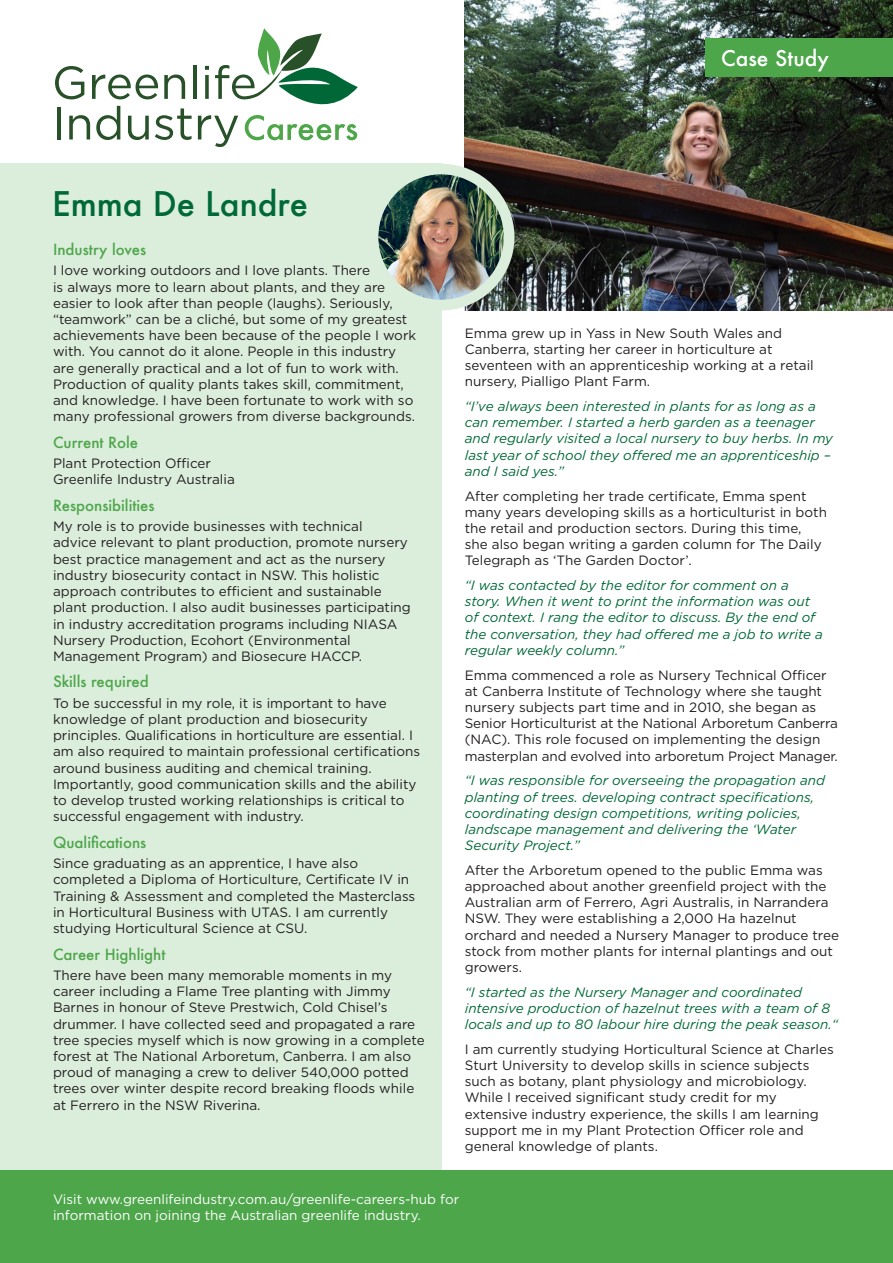
<style>
.page{position:relative;width:893px;height:1263px;background:#fff}
.page>*{position:absolute;margin:0;border:0;box-sizing:border-box;transform-origin:0 0}
.t1{font:500 33px "Futura";color:#006938}
.t2{font:500 21px "Futura";color:#fff}
.t3{font:500 15px "Futura";color:#4da64a}
.t4{font:13.5px/16.2px "Gotham";color:#231f20}
.special_p{font:italic 13.5px/16.2px "Gotham";color:#006938}
.Footer_p{font:13.5px/16.2px "Gotham";color:#fff}
</style>
<div class="page">
<div style="left:0;top:164px;width:441px;height:1099px;background:#dbeddb"></div>
<svg style="left:55px;top:66px;width:29px;height:33px"></svg>
<svg style="left:92px;top:74px;width:66px;height:25px"></svg>
<svg style="left:164px;top:75px;width:21px;height:24px"></svg>
<hr style="left:193px;top:65px;width:4px;height:34px;background:#295129">
<hr style="left:57px;top:107px;width:3px;height:32px;background:#295129">
<svg style="left:69px;top:115px;width:21px;height:24px"></svg>
<svg style="left:96px;top:106px;width:24px;height:34px"></svg>
<svg style="left:128px;top:116px;width:21px;height:24px"></svg>
<svg style="left:155px;top:108px;width:37px;height:32px"></svg>
<svg style="left:198px;top:28px;width:160px;height:119px"></svg>
<img style="left:465px;top:0;width:428px;height:310px">
<div style="left:706px;top:38px;width:187px;height:39px;background:#4da64a"></div>
<div style="left:0;top:1170px;width:893px;height:93px;background:#4da64a"></div>
<div style="left:368px;top:164px;width:146px;height:146px;background:#dbeddb;border-radius:50%"></div>
<img style="left:378px;top:174px;width:126px;height:126px;border-radius:63px">
<p class="t2" style="left:721px;top:44px;width:109px">Case Study</p>
<p class="t1" style="left:52px;top:181px;width:257px">Emma De Landre</p>
<p class="t3" style="left:53px;top:239px;width:95px">Industry loves</p>
<p class="t4" style="left:53px;top:262px;width:365px">I love working outdoors and I love plants. There<br>is always more to learn about plants, and they are easier to look after than people (laughs). Seriously, “teamwork” can be a cliché, but some of my greatest achievements have been because of the people I work with. You cannot do it alone. People in this industry are generally practical and a lot of fun to work with.<br>Production of quality plants takes skill, commitment, and knowledge. I have been fortunate to work with so many professional growers from diverse backgrounds.</p>
<p class="t3" style="left:53px;top:432px;width:87px">Current Role</p>
<p class="t4" style="left:53px;top:455px;width:183px">Plant Protection Officer<br>Greenlife Industry Australia</p>
<p class="t3" style="left:53px;top:495px;width:103px">Responsibilities</p>
<p class="t4" style="left:53px;top:518px;width:359px">My role is to provide businesses with technical<br>advice relevant to plant production, promote nursery best practice management and act as the nursery industry biosecurity contact in NSW. This holistic approach contributes to efficient and sustainable plant production. I also audit businesses participating in industry accreditation programs including NIASA Nursery Production, Ecohort (Environmental Management Program) and Biosecure HACCP.</p>
<p class="t3" style="left:53px;top:671px;width:97px">Skills required</p>
<p class="t4" style="left:53px;top:695px;width:369px">To be successful in my role, it is important to have knowledge of plant production and biosecurity principles. Qualifications in horticulture are essential. I am also required to maintain professional certifications around business auditing and chemical training.<br>Importantly, good communication skills and the ability to develop trusted working relationships is critical to successful engagement with industry.</p>
<p class="t3" style="left:53px;top:832px;width:95px">Qualifications</p>
<p class="t4" style="left:53px;top:855px;width:364px">Since graduating as an apprentice, I have also completed a Diploma of Horticulture, Certificate IV in Training &amp; Assessment and completed the Masterclass in Horticultural Business with UTAS. I am currently studying Horticultural Science at CSU.</p>
<p class="t3" style="left:53px;top:944px;width:114px">Career Highlight</p>
<p class="t4" style="left:53px;top:967px;width:373px">There have been many memorable moments in my career including a Flame Tree planting with Jimmy Barnes in honour of Steve Prestwich, Cold Chisel’s drummer. I have collected seed and propagated a rare tree species myself which is now growing in a complete forest at The National Arboretum, Canberra. I am also proud of managing a crew to deliver 540,000 potted trees over winter despite record breaking floods while at Ferrero in the NSW Riverina.</p>
<p class="t4" style="left:465px;top:325px;width:350px">Emma grew up in Yass in New South Wales and Canberra, starting her career in horticulture at seventeen with an apprenticeship working at a retail nursery, Pialligo Plant Farm.</p>
<p class="special_p" style="left:465px;top:398px;width:370px">“I’ve always been interested in plants for as long as a can remember. I started a herb garden as a teenager and regularly visited a local nursery to buy herbs. In my last year of school they offered me an apprenticeship – and I said yes.”</p>
<p class="t4" style="left:465px;top:487px;width:364px">After completing her trade certificate, Emma spent many years developing skills as a horticulturist in both the retail and production sectors. During this time, she also began writing a garden column for The Daily Telegraph as ‘The Garden Doctor’.</p>
<p class="special_p" style="left:465px;top:577px;width:360px">“I was contacted by the editor for comment on a story. When it went to print the information was out of context. I rang the editor to discuss. By the end of the conversation, they had offered me a job to write a regular weekly column.”</p>
<p class="t4" style="left:465px;top:666px;width:375px">Emma commenced a role as Nursery Technical Officer at Canberra Institute of Technology where she taught nursery subjects part time and in 2010, she began as Senior Horticulturist at the National Arboretum Canberra (NAC). This role focused on implementing the design masterplan and evolved into arboretum Project Manager.</p>
<p class="special_p" style="left:465px;top:772px;width:362px">“I was responsible for overseeing the propagation and planting of trees. developing contract specifications, coordinating design competitions, writing policies, landscape management and delivering the ‘Water Security Project.”</p>
<p class="t4" style="left:465px;top:862px;width:376px">After the Arboretum opened to the public Emma was approached about another greenfield project with the Australian arm of Ferrero, Agri Australis, in Narrandera NSW. They were establishing a 2,000 Ha hazelnut orchard and needed a Nursery Manager to produce tree stock from mother plants for internal plantings and out growers.</p>
<p class="special_p" style="left:465px;top:983px;width:375px">“I started as the Nursery Manager and coordinated intensive production of hazelnut trees with a team of 8 locals and up to 80 labour hire during the peak season.“</p>
<p class="t4" style="left:465px;top:1041px;width:371px">I am currently studying Horticultural Science at Charles Sturt University to develop skills in science subjects such as botany, plant physiology and microbiology.<br>While I received significant study credit for my extensive industry experience, the skills I am learning support me in my Plant Protection Officer role and general knowledge of plants.</p>
<p class="Footer_p" style="left:53px;top:1190px;width:408px">Visit www.greenlifeindustry.com.au/greenlife-careers-hub for information on joining the Australian greenlife industry.</p>
</div>
